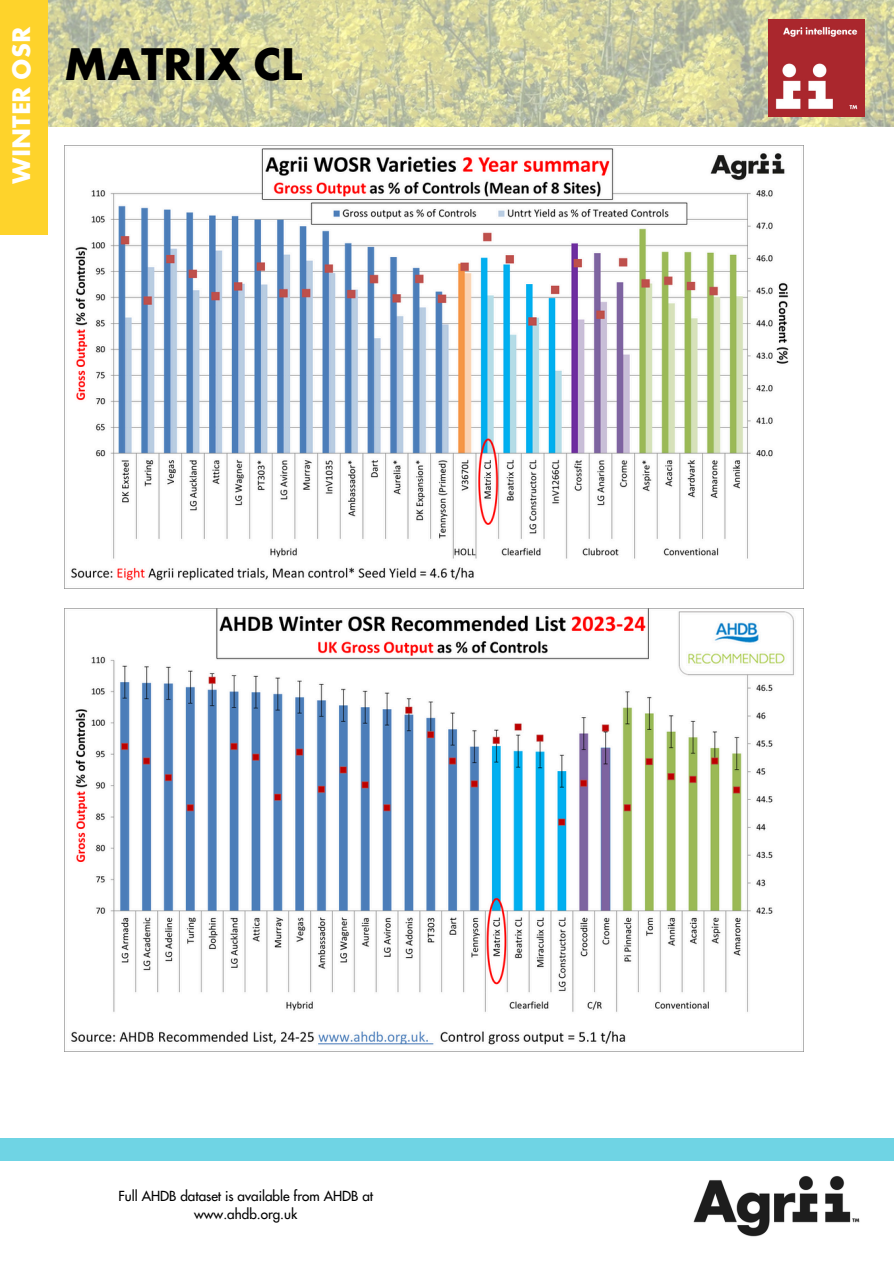
<style>
.page{position:relative;width:894px;height:1264px;background:#fff}
.page>*{position:absolute;margin:0;border:0;box-sizing:border-box;transform-origin:0 0}
.t1{font:700 47.25px "Futura";color:#000}
.t2{font:700 26.25px "Futura";color:#fff}
.t3{font:13.5px/18px "Futura LT";color:#000;text-align:center}
</style>
<div class="page">
<div style="left:0;top:1138px;width:893px;height:23px;background:#6fd4e4"></div>
<img style="left:693px;top:1176px;width:167px;height:61px">
<img style="left:48px;top:0;width:845px;height:126px">
<div style="left:0;top:0;width:48px;height:234px;background:#fed32b"></div>
<img style="left:767px;top:19px;width:97px;height:97px">
<img style="left:64px;top:145px;width:739px;height:443px">
<img style="left:64px;top:608px;width:739px;height:443px">
<p class="t2" style="left:10px;top:184px;width:159px;rotate:-90deg">WINTER OSR</p>
<p class="t1" style="left:64px;top:44px;width:240px">MATRIX CL</p>
<p class="t3" style="left:118px;top:1186px;width:256px">Full AHDB dataset is available from AHDB at www.ahdb.org.uk</p>
</div>
